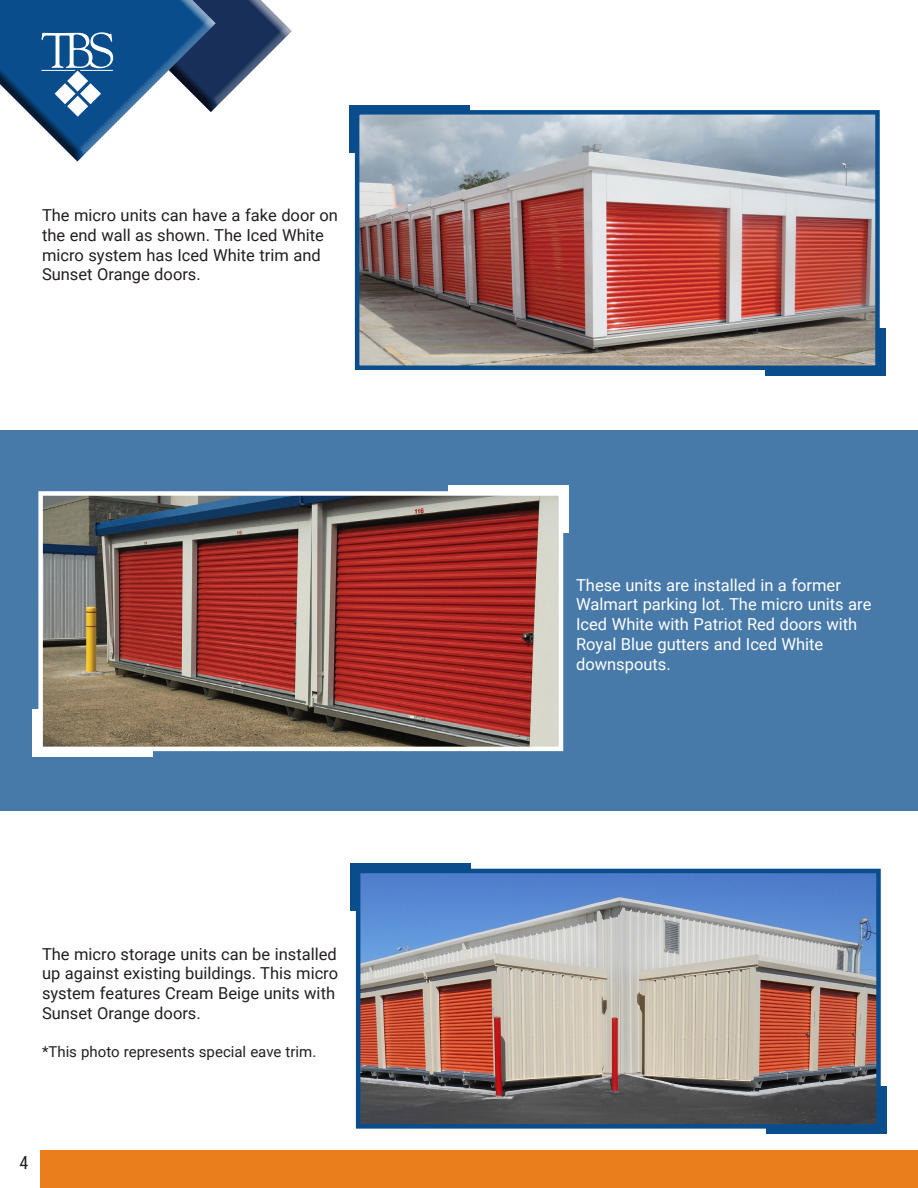
<style>
.page{position:relative;width:918px;height:1188px;background:#fff}
.page>*{position:absolute;margin:0;border:0;box-sizing:border-box;transform-origin:0 0}
.t1{font:18px "Roboto Condensed";color:#231f20}
.t2{font:16.5px/19.8px "Roboto";color:#231f20}
.t3{font:16.5px/19.8px "Roboto";color:#fff}
.t4{font:15px "Roboto";color:#231f20}
</style>
<div class="page">
<div style="left:0;top:431px;width:918px;height:380px;background:#4779a9"></div>
<div style="left:32px;top:709px;width:121px;height:48px;background:#fff"></div>
<div style="left:349px;top:105px;width:121px;height:47px;background:#0a4d8d"></div>
<div style="left:765px;top:328px;width:121px;height:47px;background:#0a4d8d"></div>
<svg style="left:0;top:0;width:292px;height:162px"></svg>
<img style="left:360px;top:115px;width:515px;height:250px">
<div style="left:355px;top:110px;width:525px;height:260px;border:4px solid #0a4d8d"></div>
<div style="left:40px;top:1151px;width:878px;height:37px;background:#ea7e1d"></div>
<div style="left:448px;top:485px;width:121px;height:48px;background:#fff"></div>
<img style="left:43px;top:496px;width:515px;height:250px">
<div style="left:38px;top:491px;width:525px;height:260px;border:4px solid #fff"></div>
<div style="left:350px;top:863px;width:121px;height:48px;background:#0a4d8d"></div>
<div style="left:766px;top:1086px;width:121px;height:48px;background:#0a4d8d"></div>
<img style="left:361px;top:874px;width:515px;height:250px">
<div style="left:356px;top:869px;width:525px;height:260px;border:4px solid #0a4d8d"></div>
<p class="t2" style="left:42px;top:205px;width:298px">The micro units can have a fake door on the end wall as shown. The Iced White micro system has Iced White trim and<br>Sunset Orange doors.</p>
<p class="t2" style="left:42px;top:943px;width:298px">The micro storage units can be installed up against existing buildings. This micro system features Cream Beige units with Sunset Orange doors.</p>
<p class="t4" style="left:42px;top:1041px;width:276px">*This photo represents special eave trim.</p>
<p class="t1" style="left:20px;top:1149px;width:10px">4</p>
<p class="t3" style="left:576px;top:574px;width:297px">These units are installed in a former Walmart parking lot. The micro units are Iced White with Patriot Red doors with Royal Blue gutters and Iced White</p>
<p class="t3" style="left:576px;top:653px;width:96px">downspouts.</p>
</div>
